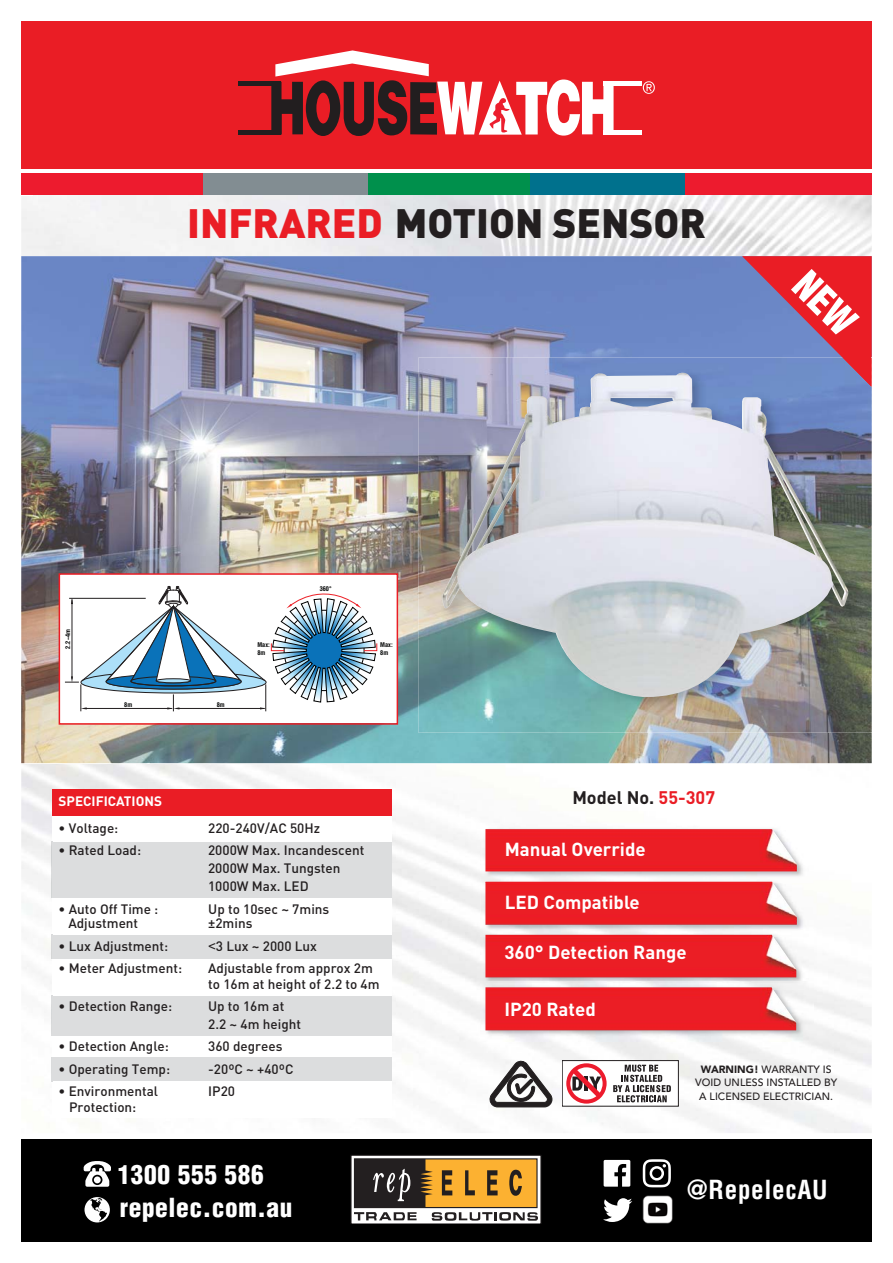
<style>
.page{position:relative;width:893px;height:1263px;background:#fff}
.page>*{position:absolute;margin:0;border:0;box-sizing:border-box;transform-origin:0 0}
.t1{font:900 40.5px "DIN Pro";color:#231f20}
.t2{font:900 condensed 25.65px/33.2px "Helvetica";letter-spacing:.025em;color:#fff}
.t3{font:700 condensed 25.65px "Helvetica";letter-spacing:.025em;color:#fff}
.t4{font:700 18.6px "DIN";color:#fff}
.t5{font:700 18px "DIN";color:#231f20}
.t6{font:500 13.5px/18px "DIN";color:#231f20}
.t7{font:700 13.5px "DIN";color:#fff}
.t8{font:500 10.5px/13.5px "Avenir";color:#231f20;text-align:center}
.t9{font:700 condensed 6.3px/7.5px "Helvetica";color:#010202}
.s1{color:#ea1d25}
.s2{font-family:"Arial";font-weight:400}
.s3{font-weight:900}
</style>
<div class="page">
<img style="left:21px;top:195px;width:851px;height:938px">
<img style="left:21px;top:256px;width:851px;height:507px">
<div style="left:22px;top:21px;width:850px;height:148px;background:#ea1d25"></div>
<hr style="left:604px;top:82px;width:38px;height:4px;background:#fff">
<hr style="left:604px;top:130px;width:38px;height:4px;background:#fff">
<hr style="left:239px;top:82px;width:42px;height:4px;background:#221e1f">
<hr style="left:239px;top:130px;width:42px;height:4px;background:#221e1f">
<svg style="left:643px;top:81px;width:12px;height:13px"></svg>
<svg style="left:271px;top:50px;width:343px;height:86px"></svg>
<div style="left:21px;top:1140px;width:851px;height:102px;background:#000"></div>
<div style="left:351px;top:1155px;width:190px;height:69px;background:#fff"></div>
<div style="left:351px;top:1155px;width:190px;height:69px;border:1px solid #231f20"></div>
<svg style="left:354px;top:1160px;width:184px;height:61px"></svg>
<div style="left:354px;top:1158px;width:184px;height:50px;border:1px solid #231f20"></div>
<svg style="left:85px;top:1197px;width:25px;height:25px"></svg>
<svg style="left:84px;top:1161px;width:27px;height:26px"></svg>
<div style="left:94px;top:1176px;width:7px;height:7px;background:#fff;border-radius:50%"></div>
<svg style="left:604px;top:1160px;width:26px;height:26px"></svg>
<svg style="left:643px;top:1159px;width:28px;height:28px"></svg>
<svg style="left:603px;top:1198px;width:29px;height:24px"></svg>
<img style="left:642px;top:1195px;width:30px;height:28px">
<div style="left:365px;top:173px;width:167px;height:22px;background:#00904c"></div>
<div style="left:200px;top:173px;width:168px;height:22px;background:#828d92"></div>
<div style="left:21px;top:173px;width:182px;height:22px;background:#ed1b2e"></div>
<div style="left:530px;top:173px;width:155px;height:22px;background:#00718d"></div>
<div style="left:685px;top:173px;width:187px;height:22px;background:#ed1b2e"></div>
<img style="left:480px;top:823px;width:333px;height:219px">
<img style="left:485px;top:882px;width:312px;height:43px">
<img style="left:485px;top:935px;width:311px;height:42px">
<img style="left:485px;top:882px;width:288px;height:1px">
<img style="left:485px;top:829px;width:312px;height:42px">
<img style="left:485px;top:987px;width:311px;height:43px">
<div style="left:562px;top:1060px;width:116px;height:46px;background:#fff"></div>
<div style="left:562px;top:1060px;width:116px;height:46px;border:1px solid #231f20"></div>
<svg style="left:613px;top:1064px;width:58px;height:38px"></svg>
<svg style="left:566px;top:1063px;width:41px;height:40px"></svg>
<svg style="left:490px;top:1060px;width:62px;height:47px"></svg>
<div style="left:52px;top:790px;width:339px;height:328px;background:#fff"></div>
<img style="left:418px;top:358px;width:454px;height:375px">
<img style="left:442px;top:372px;width:407px;height:325px">
<div style="left:52px;top:789px;width:339px;height:27px;background:#ea1d25"></div>
<div style="left:52px;top:842px;width:339px;height:55px;background:#dcddde"></div>
<div style="left:52px;top:935px;width:339px;height:23px;background:#dcddde"></div>
<div style="left:52px;top:996px;width:339px;height:39px;background:#dcddde"></div>
<div style="left:52px;top:1057px;width:339px;height:24px;background:#dcddde"></div>
<div style="left:60px;top:575px;width:337px;height:148px;background:#fff"></div>
<svg style="left:65px;top:586px;width:312px;height:125px"></svg>
<div style="left:59px;top:573px;width:339px;height:152px;border:2px solid #ea1d25"></div>
<svg style="left:742px;top:256px;width:130px;height:131px"></svg>
<h1 class="t1" style="left:187px;top:201px;width:520px"><span class="s1">INFRARED</span> MOTION SENSOR</h1>
<p class="t9" style="left:64px;top:649px;width:21px;rotate:-90deg">2.2~4m</p>
<p class="t9" style="left:124px;top:700px;width:10px">8m</p>
<p class="t9" style="left:217px;top:700px;width:10px">8m</p>
<p class="t9" style="left:320px;top:585px;width:13px">360°</p>
<p class="t9" style="left:257px;top:641px;width:14px">Max:<br>8m</p>
<p class="t9" style="left:380px;top:641px;width:14px">Max:<br>8m</p>
<p class="t7" style="left:59px;top:797px;width:105px">SPECIFICATIONS</p>
<p class="t6" style="left:59px;top:821px;width:61px">• Voltage:</p>
<p class="t6" style="left:208px;top:821px;width:113px">220-240V/AC 50Hz</p>
<p class="t6" style="left:59px;top:843px;width:84px">• Rated Load:</p>
<p class="t6" style="left:208px;top:843px;width:158px">2000W Max. Incandescent<br>2000W Max. Tungsten<br>1000W Max. LED</p>
<p class="t6" style="left:59px;top:901px;width:101px">• Auto Off Time :</p>
<p class="t6" style="left:208px;top:901px;width:123px">Up to 10sec ~ 7mins</p>
<p class="t6" style="left:68px;top:916px;width:71px">Adjustment</p>
<p class="t6" style="left:208px;top:916px;width:46px">±2mins</p>
<p class="t6" style="left:59px;top:938px;width:111px">• Lux Adjustment:</p>
<p class="t6" style="left:208px;top:938px;width:110px"><span class="s2">&lt;</span>3 Lux ~ 2000 Lux</p>
<p class="t6" style="left:59px;top:960px;width:125px">• Meter Adjustment:</p>
<p class="t6" style="left:208px;top:961px;width:173px;line-height:16.2px">Adjustable from approx 2m to 16m at height of 2.2 to 4m</p>
<p class="t6" style="left:59px;top:999px;width:115px">• Detection Range:</p>
<p class="t6" style="left:208px;top:999px;width:94px">Up to 16m at<br>2.2 ~ 4m height</p>
<p class="t6" style="left:59px;top:1039px;width:112px">• Detection Angle:</p>
<p class="t6" style="left:208px;top:1039px;width:76px">360 degrees</p>
<p class="t6" style="left:59px;top:1061px;width:113px">• Operating Temp:</p>
<p class="t6" style="left:208px;top:1061px;width:87px">-20ºC ~ +40ºC</p>
<p class="t6" style="left:59px;top:1083px;width:101px">• Environmental</p>
<p class="t6" style="left:208px;top:1083px;width:28px">IP20</p>
<p class="t6" style="left:69px;top:1100px;width:69px">Protection:</p>
<h2 class="t2" style="left:118px;top:1158px;width:176px">1300 555 586 repelec.com.au</h2>
<h3 class="t5" style="left:572px;top:787px;width:144px">Model No. <span class="s1">55-307</span></h3>
<h3 class="t4" style="left:505px;top:843px;width:142px">Manual Override</h3>
<h3 class="t4" style="left:505px;top:895px;width:137px">LED Compatible</h3>
<h3 class="t4" style="left:504px;top:946px;width:184px">360° Detection Range</h3>
<h3 class="t4" style="left:504px;top:1003px;width:93px">IP20 Rated</h3>
<p class="t8" style="left:695px;top:1062px;width:143px"><span class="s3">WARNING!</span> WARRANTY IS<br>VOID UNLESS INSTALLED BY<br>A LICENSED ELECTRICIAN.</p>
<h2 class="t3" style="left:687px;top:1177px;width:142px">@RepelecAU</h2>
</div>
